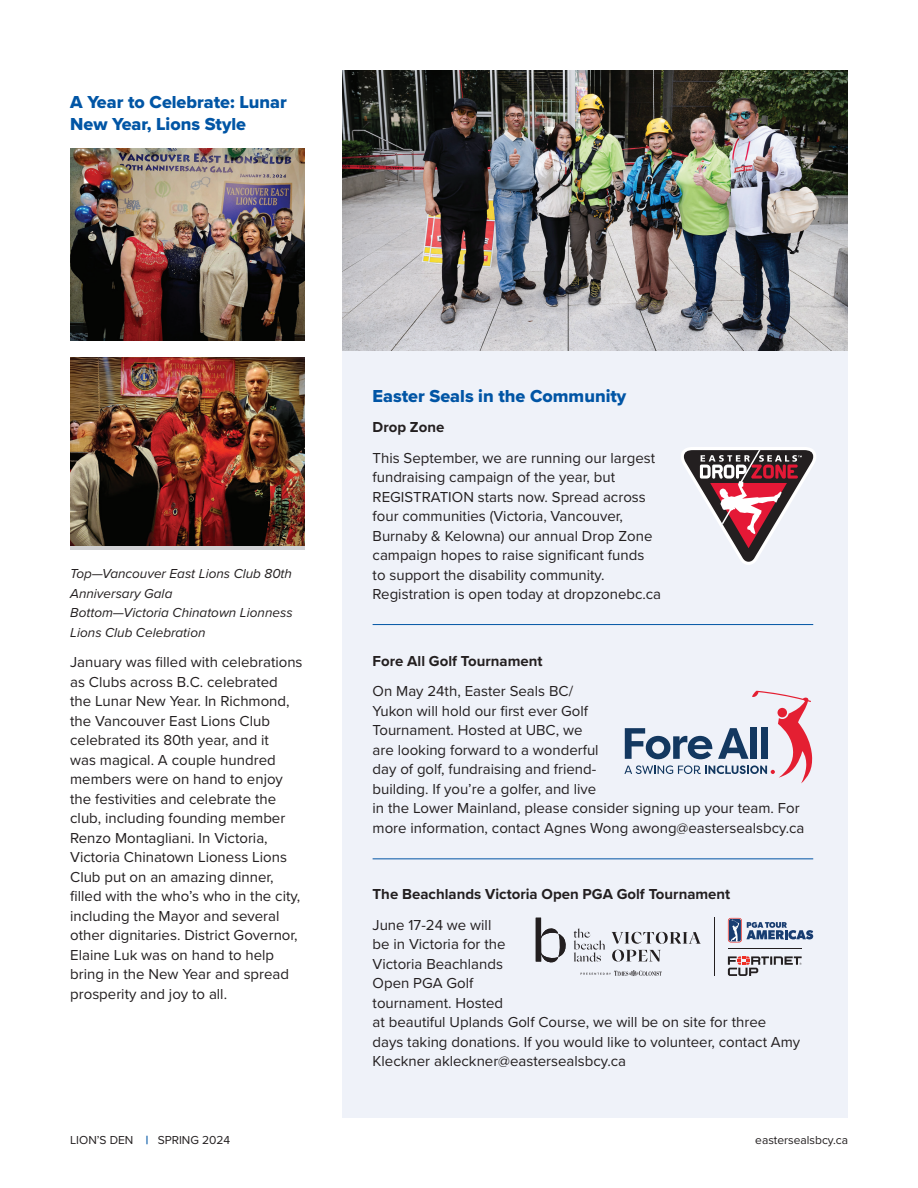
<style>
.page{position:relative;width:918px;height:1188px;background:#fff}
.page>*{position:absolute;margin:0;border:0;box-sizing:border-box;transform-origin:0 0}
.t1{font:18px/22.5px "Proxima Nova Extrabld";color:#0155a5}
.t2{font:15px/19.5px "Proxima Nova";color:#231f20}
.t3{font:700 15px "Proxima Nova";color:#231f20}
.t4{font:italic 13.5px/19.5px "Proxima Nova";color:#231f20}
.t5{font:12px "Proxima Nova";color:#231f20}
.s1{font-weight:700;color:#0155a5}
</style>
<div class="page">
<img style="left:70px;top:148px;width:234px;height:193px">
<div style="left:70px;top:357px;width:234px;height:193px;background:#d1d2d4"></div>
<img style="left:70px;top:357px;width:234px;height:189px">
<div style="left:342px;top:70px;width:506px;height:1048px;background:#eff2f9"></div>
<img style="left:343px;top:71px;width:504px;height:279px">
<svg style="left:681px;top:447px;width:135px;height:118px"></svg>
<svg style="left:624px;top:691px;width:188px;height:92px"></svg>
<hr style="left:714px;top:918px;width:1px;height:58px;background:#231f20">
<svg style="left:536px;top:918px;width:30px;height:45px"></svg>
<svg style="left:574px;top:928px;width:31px;height:34px"></svg>
<svg style="left:612px;top:932px;width:89px;height:12px"></svg>
<svg style="left:612px;top:950px;width:49px;height:12px"></svg>
<svg style="left:581px;top:970px;width:81px;height:6px"></svg>
<svg style="left:746px;top:922px;width:67px;height:17px"></svg>
<svg style="left:728px;top:918px;width:14px;height:24px"></svg>
<div style="left:729px;top:919px;width:12px;height:22px;background:#183d71;border-radius:2px"></div>
<svg style="left:731px;top:920px;width:8px;height:22px"></svg>
<hr style="left:728px;top:948px;width:74px;height:1px;background:#231f20">
<svg style="left:728px;top:956px;width:74px;height:20px"></svg>
<hr style="left:373px;top:624px;width:440px;height:1px;background:#0155a5">
<hr style="left:373px;top:858px;width:440px;height:1px;background:#0155a5">
<p class="t1" style="left:70px;top:90px;width:218px">A Year to Celebrate: Lunar<br>New Year, Lions Style</p>
<p class="t4" style="left:70px;top:563px;width:224px">Top—Vancouver East Lions Club 80th<br>Anniversary Gala<br>Bottom—Victoria Chinatown Lionness<br>Lions Club Celebration</p>
<p class="t2" style="left:70px;top:652px;width:234px">January was filled with celebrations as Clubs across B.C. celebrated the Lunar New Year. In Richmond, the Vancouver East Lions Club celebrated its 80th year, and it<br>was magical. A couple hundred members were on hand to enjoy the festivities and celebrate the club, including founding member<br>Renzo Montagliani. In Victoria,<br>Victoria Chinatown Lioness Lions<br>Club put on an amazing dinner, filled with the who’s who in the city, including the Mayor and several other dignitaries. District Governor,<br>Elaine Luk was on hand to help bring in the New Year and spread prosperity and joy to all.</p>
<p class="t1" style="left:373px;top:384px;width:255px">Easter Seals in the Community</p>
<p class="t3" style="left:373px;top:416px;width:73px">Drop Zone</p>
<p class="t2" style="left:373px;top:447px;width:290px">This September, we are running our largest fundraising campaign of the year, but REGISTRATION starts now. Spread across four communities (Victoria, Vancouver, Burnaby &amp; Kelowna) our annual Drop Zone campaign hopes to raise significant funds<br>to support the disability community.<br>Registration is open today at dropzonebc.ca</p>
<p class="t3" style="left:373px;top:650px;width:171px">Fore All Golf Tournament</p>
<p class="t2" style="left:373px;top:681px;width:433px">On May 24th, Easter Seals BC/<br>Yukon will hold our first ever Golf<br>Tournament. Hosted at UBC, we<br>are looking forward to a wonderful<br>day of golf, fundraising and friend-<br>building. If you’re a golfer, and live<br>in the Lower Mainland, please consider signing up your team. For more information, contact Agnes Wong awong@eastersealsbcy.ca</p>
<p class="t3" style="left:373px;top:883px;width:359px">The Beachlands Victoria Open PGA Golf Tournament</p>
<p class="t2" style="left:373px;top:914px;width:429px">June 17-24 we will<br>be in Victoria for the<br>Victoria Beachlands<br>Open PGA Golf<br>tournament. Hosted<br>at beautiful Uplands Golf Course, we will be on site for three days taking donations. If you would like to volunteer, contact Amy<br>Kleckner akleckner@eastersealsbcy.ca</p>
<p class="t5" style="left:70px;top:1131px;width:162px">LION’S DEN <span class="s1">|</span> SPRING 2024</p>
<p class="t5" style="left:755px;top:1131px;width:94px">eastersealsbcy.ca</p>
</div>
